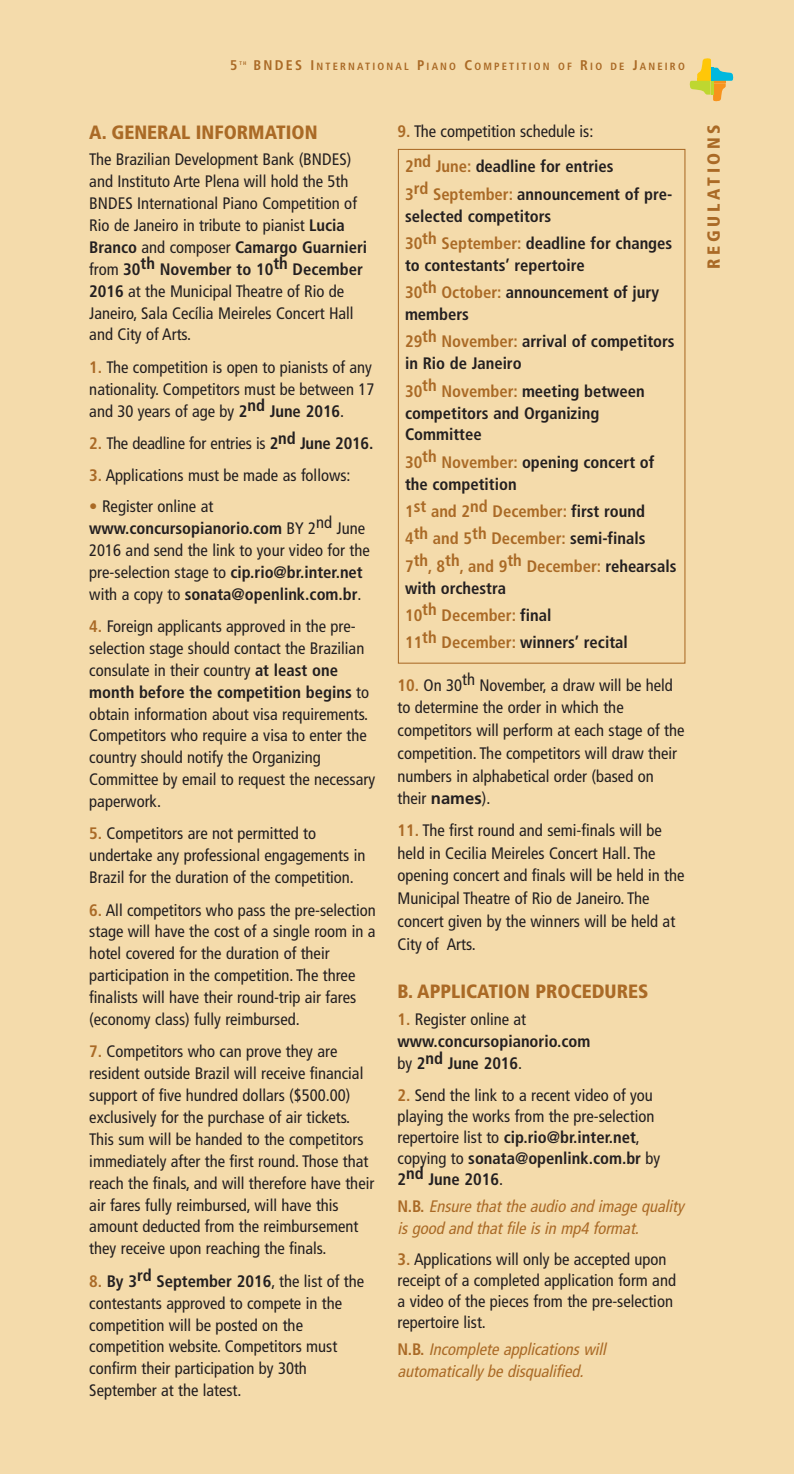
<style>
.page{position:relative;width:794px;height:1474px;background:#fff}
.page>*{position:absolute;margin:0;border:0;box-sizing:border-box;transform-origin:0 0}
.t1{font:900 condensed 19.25px "Frutiger";color:#aa6a26}
.t2{font:900 condensed 17.5px "Frutiger";letter-spacing:.21em;color:#aa6a26}
.t3{font:condensed 16.62px/21.9px "Frutiger";color:#231f20}
.t4{font:700 condensed 16.62px/21.9px "Frutiger";color:#231f20}
.t5{font:italic condensed 16.62px/21.9px "Frutiger";color:#aa6a26}
.t6{font:700 condensed 16.62px/27.3px "Frutiger";color:#aa6a26}
.t7{font:700 condensed 14px "Frutiger";color:#aa6a26}
.t8{font:700 condensed 10.5px "Frutiger";letter-spacing:.21em;color:#aa6a26}
.t9{font:700 condensed 5.25px "Frutiger";color:#aa6a26}
.s1{font-size:14px}
.s2{font-weight:700}
.s3{font-weight:700;color:#aa6a26}
.s4{color:#aa6a26}
.s5{color:#231f20}
.s6{font-weight:700;font-stretch:normal}
.s7{font-weight:400}
.s8{font-weight:700;font-style:normal}
</style>
<div class="page">
<div style="left:0;top:0;width:794px;height:1473px;background:#f4dbab"></div>
<svg style="left:690px;top:58px;width:43px;height:44px"></svg>
<div style="left:398px;top:149px;width:287px;height:514px;border:1px solid #aa6a26"></div>
<p class="t7" style="left:230px;top:60px;width:9px">5</p>
<p class="t9" style="left:239px;top:61px;width:8px">TH</p>
<p class="t8" style="left:254px;top:62px;width:433px"><span class="s1">BNDES I</span>NTERNATIONAL <span class="s1">P</span>IANO <span class="s1">C</span>OMPETITION OF <span class="s1">R</span>IO DE <span class="s1">J</span>ANEIRO</p>
<p class="t1" style="left:89px;top:124px;width:230px">A. GENERAL INFORMATION</p>
<p class="t3" style="left:89px;top:150px;width:279px">The Brazilian Development Bank (BNDES) and Instituto Arte Plena will hold the 5th BNDES International Piano Competition of Rio de Janeiro in tribute to pianist <span class="s2">Lucia Branco</span> and composer <span class="s2">Camargo Guarnieri </span>from <span class="s2">30</span><sup>th</sup> <span class="s2">November to 10</span><sup>th</sup> <span class="s2">December 2016</span> at the Municipal Theatre of Rio de Janeiro, Sala Cecília Meireles Concert Hall and City of Arts.</p>
<p class="t3" style="left:89px;top:357px;width:286px"><span class="s3">1.</span> The competition is open to pianists of any nationality. Competitors must be between 17 and 30 years of age by <span class="s2">2</span><sup>nd</sup> <span class="s2">June 2016</span>.</p>
<p class="t3" style="left:89px;top:433px;width:285px"><span class="s3">2.</span> The deadline for entries is <span class="s2">2</span><sup>nd</sup> <span class="s2">June 2016.</span></p>
<p class="t3" style="left:89px;top:466px;width:263px"><span class="s3">3.</span> Applications must be made as follows:</p>
<p class="t3" style="left:89px;top:496px;width:282px"><span class="s4">•</span> Register online at <span class="s2">www.concursopianorio.com</span> BY 2nd June 2016 and send the link to your video for the pre-selection stage to <span class="s2">cip.rio@br.inter.net </span>with a copy to <span class="s2">sonata@openlink.com.br</span>.</p>
<p class="t3" style="left:89px;top:616px;width:287px"><span class="s3">4.</span> Foreign applicants approved in the pre&shy;selection stage should contact the Brazilian consulate in their country <span class="s2">at least one month before the competition begins</span> to obtain information about visa requirements.<br>Competitors who require a visa to enter the country should notify the Organizing Committee by email to request the necessary paperwork.</p>
<p class="t3" style="left:89px;top:824px;width:278px"><span class="s3">5.</span> Competitors are not permitted to undertake any professional engagements in<br>Brazil for the duration of the competition.</p>
<p class="t3" style="left:89px;top:900px;width:288px"><span class="s3">6.</span> All competitors who pass the pre-selection stage will have the cost of a single room in a hotel covered for the duration of their participation in the competition. The three finalists will have their round-trip air fares (economy class) fully reimbursed.</p>
<p class="t3" style="left:89px;top:1042px;width:286px"><span class="s3">7.</span> Competitors who can prove they are resident outside Brazil will receive financial support of five hundred dollars ($500.00) exclusively for the purchase of air tickets.<br>This sum will be handed to the competitors immediately after the first round. Those that reach the finals, and will therefore have their air fares fully reimbursed, will have this amount deducted from the reimbursement they receive upon reaching the finals.</p>
<p class="t3" style="left:89px;top:1271px;width:276px"><span class="s3">8.</span> <span class="s2">By 3</span><sup>rd</sup> <span class="s2">September 2016</span>, the list of the contestants approved to compete in the competition will be posted on the competition website. Competitors must confirm their participation by 30th September at the latest.</p>
<p class="t3" style="left:405px;top:114px;width:210px;line-height:35.9px;text-indent:-7px"><span class="s3">9.</span> The competition schedule is:<br><span class="s3">2</span><sup>nd</sup> <span class="s3">June:</span> <span class="s2">deadline for entries</span></p>
<p class="t4" style="left:405px;top:184px;width:269px"><span class="s4">3</span><sup>rd</sup> <span class="s4">September:</span> announcement of pre&shy;selected competitors</p>
<p class="t4" style="left:405px;top:234px;width:269px"><span class="s4">30</span><sup>th</sup> <span class="s4">September:</span> deadline for changes to contestants’ repertoire</p>
<p class="t4" style="left:405px;top:283px;width:255px"><span class="s4">30</span><sup>th</sup> <span class="s4">October:</span> announcement of jury members</p>
<p class="t4" style="left:405px;top:332px;width:271px"><span class="s4">29</span><sup>th</sup> <span class="s4">November:</span> arrival of competitors in Rio de Janeiro</p>
<p class="t4" style="left:405px;top:381px;width:241px"><span class="s4">30</span><sup>th</sup> <span class="s4">November:</span> meeting between competitors and Organizing<br>Committee</p>
<p class="t4" style="left:405px;top:452px;width:251px"><span class="s4">30</span><sup>th</sup> <span class="s4">November:</span> opening concert of the competition</p>
<p class="t6" style="left:405px;top:499px;width:273px">1st and 2nd December: <span class="s5">first round<br></span>4th and 5th December: <span class="s5">semi-finals<br></span>7th, 8th, and 9th December: <span class="s5">rehearsals</span></p>
<p class="t4" style="left:405px;top:575px;width:224px;line-height:27.3px">with orchestra<br><span class="s4">10</span><sup>th</sup> <span class="s4">December:</span> final<br><span class="s4">11</span><sup>th</sup> <span class="s4">December:</span> winners’ recital</p>
<p class="t3" style="left:397px;top:674px;width:288px;line-height:22.8px"><span class="s3">10.</span> On 30th November, a draw will be held to determine the order in which the competitors will perform at each stage of the competition. The competitors will draw their numbers in alphabetical order (based on their <span class="s6">names</span>).</p>
<p class="t3" style="left:397px;top:820px;width:288px;line-height:22.8px"><span class="s3">11.</span> The first round and semi-finals will be held in Cecilia Meireles Concert Hall. The opening concert and finals will be held in the Municipal Theatre of Rio de Janeiro. The concert given by the winners will be held at City of Arts.</p>
<p class="t1" style="left:397px;top:983px;width:252px">B. APPLICATION PROCEDURES</p>
<p class="t4" style="left:397px;top:1009px;width:194px"><span class="s4">1.</span> <span class="s7">Register online at </span>www.concursopianorio.com <span class="s7">by</span> 2nd June 2016<span class="s7">.</span></p>
<p class="t3" style="left:397px;top:1085px;width:264px;line-height:21px"><span class="s3">2.</span> Send the link to a recent video of you playing the works from the pre-selection repertoire list to <span class="s2">cip.rio@br.inter.net</span>, copying to <span class="s2">sonata@openlink.com.br</span> by <span class="s2">2</span><sup>nd</sup> <span class="s2">June 2016</span>.</p>
<p class="t5" style="left:397px;top:1196px;width:288px"><span class="s8">N . B.</span> Ensure thatthe audio and image quality isgood and thatfile isin mp4 format.</p>
<p class="t3" style="left:397px;top:1250px;width:280px;line-height:21px"><span class="s3">3.</span> Applications will only be accepted upon receipt of a completed application form and a video of the pieces from the pre-selection repertoire list.</p>
<p class="t5" style="left:397px;top:1339px;width:213px"><span class="s8">N . B.</span> Incomplete applicationswill automatically be disqualified.</p>
<p class="t2" style="left:706px;top:268px;width:146px;rotate:-90deg">REGULATIONS</p>
</div>
